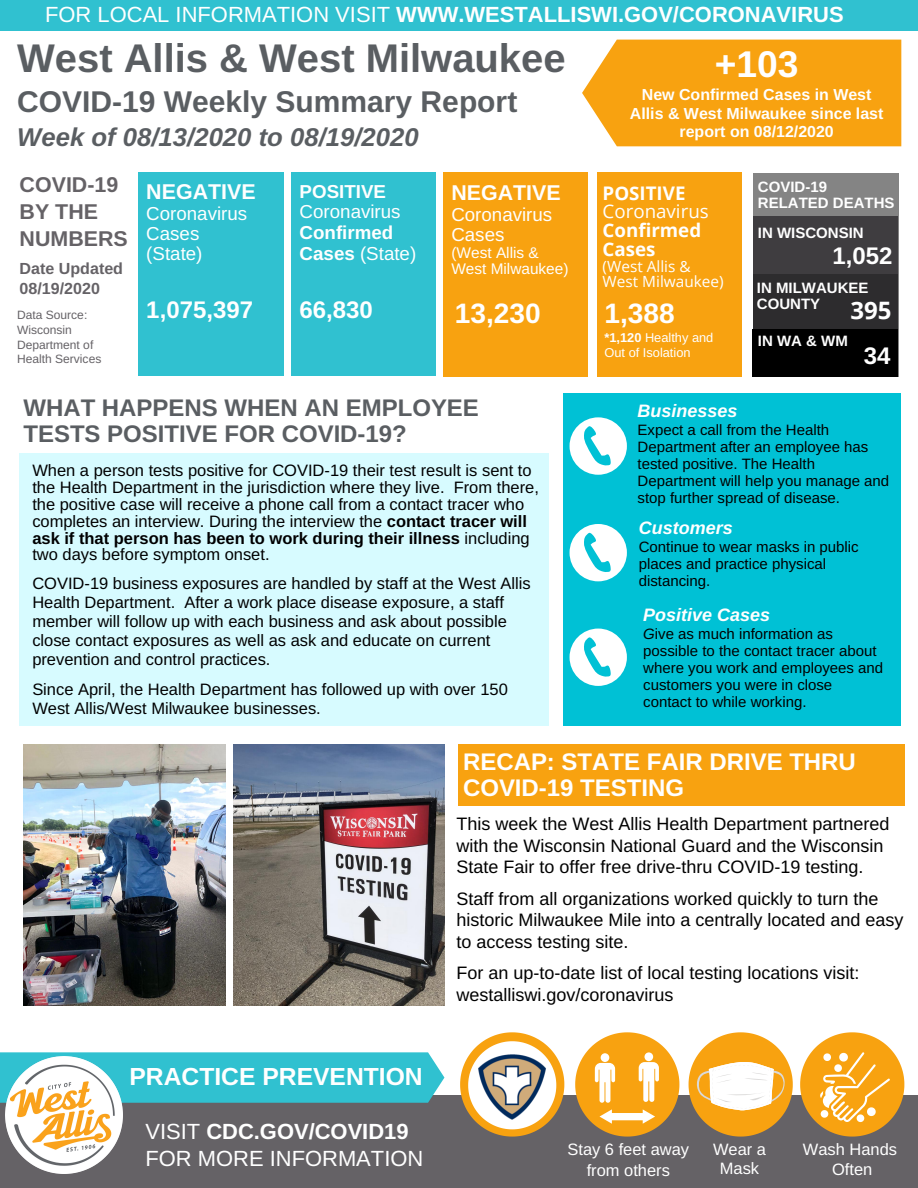
<style>
.page{position:relative;width:918px;height:1188px;background:#fff}
.page>*{position:absolute;margin:0;border:0;box-sizing:border-box;transform-origin:0 0}
.t1{font:700 40.05px "Arimo";color:#5a5e62}
.t2{font:700 37.2px "Arimo";color:#fff}
.t3{font:700 30px "Arimo";color:#5a5e62}
.t4{font:700 28.05px "Arimo";color:#fff}
.t5{font:italic 700 25.65px "Arimo";color:#5a5e62}
.t6{font:700 24.75px "Arimo";color:#fff}
.t7{font:700 24px/26.4px "Arimo";color:#fff}
.t8{font:700 24px/26.4px "Arimo";color:#5a5e62}
.t9{font:700 24px "Open Sans";color:#fff}
.t10{font:700 21.9px "Arimo";color:#fff}
.t11{font:21.9px/27.6px "Arimo";color:#fff}
.t12{font:700 21.45px/26.8px "Arimo";color:#656266}
.t13{font:700 21.45px "Arimo";color:#fff}
.t14{font:18.75px/20.4px "Arimo";color:#fff}
.t15{font:700 18.75px/20.5px "Arimo";color:#fff}
.t16{font:700 18.75px/18.8px "Open Sans";color:#fff}
.t17{font:18.75px "Open Sans";color:#fff}
.t18{font:18px/21.5px "Arimo";color:#000}
.t19{font:italic 700 18px "Arimo";color:#fff}
.t20{font:16.5px/17px "Arimo";color:#000}
.t21{font:16.5px/20.7px "Arimo";color:#fff;text-align:center}
.t22{font:700 16.05px/20.1px "Arimo";color:#656266}
.t23{font:700 15.9px/18.5px "Arimo";color:#fff;text-align:center}
.t24{font:15.45px/15.3px "Open Sans";color:#fff}
.t25{font:15.45px/16px "Arimo";color:#fff}
.t26{font:15px/17px "Arimo";color:#000}
.t27{font:700 15px/16.4px "Arimo";color:#fff}
.t28{font:12.75px/15.9px "Arimo";color:#fff}
.t29{font:12px/14.7px "Arimo";color:#656266}
.s1{font-weight:400}
.s2{font-weight:700}
.s3{font-style:italic}
</style>
<div class="page">
<div style="left:0;top:0;width:918px;height:30px;background:#30c1d0"></div>
<div style="left:582px;top:40px;width:319px;height:106px;background:#f8a210"></div>
<div style="left:138px;top:172px;width:146px;height:204px;background:#30c1d0"></div>
<div style="left:291px;top:172px;width:144px;height:204px;background:#30c1d0"></div>
<div style="left:443px;top:172px;width:145px;height:205px;background:#f8a210"></div>
<div style="left:597px;top:172px;width:144px;height:205px;background:#f8a210"></div>
<div style="left:0;top:1095px;width:918px;height:93px;background:#656266"></div>
<div style="left:0;top:1052px;width:444px;height:51px;background:#30c1d0"></div>
<svg style="left:800px;top:1032px;width:104px;height:105px"></svg>
<svg style="left:575px;top:1032px;width:104px;height:105px"></svg>
<div style="left:753px;top:173px;width:145px;height:204px;background:#848484"></div>
<div style="left:753px;top:216px;width:145px;height:60px;background:#3f3d40"></div>
<img style="left:6px;top:1057px;width:117px;height:117px">
<svg style="left:470px;top:1032px;width:84px;height:105px"></svg>
<img style="left:460px;top:1053px;width:105px;height:73px">
<svg style="left:689px;top:1032px;width:104px;height:105px"></svg>
<div style="left:753px;top:274px;width:144px;height:56px;background:#2d2c2e"></div>
<div style="left:753px;top:329px;width:145px;height:48px;background:#000"></div>
<div style="left:563px;top:393px;width:337px;height:333px;background:#00c1d5"></div>
<div style="left:458px;top:744px;width:446px;height:61px;background:#f8a210"></div>
<img style="left:234px;top:744px;width:210px;height:261px">
<img style="left:23px;top:744px;width:203px;height:261px">
<div style="left:20px;top:453px;width:529px;height:273px;background:#d7fbff"></div>
<svg style="left:570px;top:417px;width:57px;height:58px"></svg>
<svg style="left:570px;top:524px;width:57px;height:57px"></svg>
<svg style="left:570px;top:629px;width:57px;height:57px"></svg>
<h3 class="t10" style="left:45px;top:3px;width:800px"><span class="s1">FOR LOCAL INFORMATION VISIT</span> WWW.WESTALLISWI.GOV/CORONAVIRUS</h3>
<h2 class="t2" style="left:715px;top:43px;width:85px">+103</h2>
<p class="t23" style="left:630px;top:86px;width:255px">New Confirmed Cases in West<br>Allis &amp; West Milwaukee since last report on 08/12/2020</p>
<h1 class="t1" style="left:17px;top:36px;width:550px">West Allis &amp; West Milwaukee</h1>
<h3 class="t3" style="left:17px;top:85px;width:502px">COVID-19 Weekly Summary Report</h3>
<h3 class="t5" style="left:17px;top:123px;width:403px">Week of 08/13/2020 to 08/19/2020</h3>
<h3 class="t12" style="left:20px;top:171px;width:110px">COVID-19<br>BY THE<br>NUMBERS</h3>
<p class="t22" style="left:20px;top:258px;width:105px">Date Updated<br>08/19/2020</p>
<p class="t29" style="left:17px;top:308px;width:86px">Data Source:<br>Wisconsin<br>Department of<br>Health Services</p>
<h3 class="t13" style="left:146px;top:179px;width:111px">NEGATIVE</h3>
<p class="t14" style="left:146px;top:203px;width:102px">Coronavirus<br>Cases (State)</p>
<h3 class="t7" style="left:146px;top:296px;width:108px">1,075,397</h3>
<p class="t15" style="left:300px;top:181px;width:88px">POSITIVE</p>
<p class="t14" style="left:300px;top:202px;width:103px">Coronavirus</p>
<p class="t15" style="left:300px;top:222px;width:118px">Confirmed<br>Cases <span class="s1">(State)</span></p>
<h3 class="t7" style="left:300px;top:296px;width:75px">66,830</h3>
<h3 class="t13" style="left:451px;top:180px;width:111px">NEGATIVE</h3>
<p class="t14" style="left:451px;top:204px;width:102px">Coronavirus<br>Cases</p>
<p class="t25" style="left:451px;top:245px;width:119px">(West Allis &amp;<br>West Milwaukee)</p>
<h3 class="t4" style="left:455px;top:298px;width:87px">13,230</h3>
<h3 class="t8" style="left:23px;top:395px;width:457px">WHAT HAPPENS WHEN AN EMPLOYEE<br>TESTS POSITIVE FOR COVID-19?</h3>
<p class="t20" style="left:32px;top:462px;width:508px">When a person tests positive for COVID-19 their test result is sent to the Health Department in the jurisdiction where they live. From there, the positive case will receive a phone call from a contact tracer who completes an interview. During the interview the <span class="s2">contact tracer will ask if that person has been to work during their illness</span> including two days before symptom onset.</p>
<p class="t20" style="left:32px;top:573px;width:500px;line-height:19.2px">COVID-19 business exposures are handled by staff at the West Allis Health Department. After a work place disease exposure, a staff member will follow up with each business and ask about possible close contact exposures as well as ask and educate on current prevention and control practices.</p>
<p class="t20" style="left:32px;top:679px;width:477px;line-height:19.2px">Since April, the Health Department has followed up with over 150<br>West Allis/West Milwaukee businesses.</p>
<p class="t27" style="left:758px;top:178px;width:138px">COVID-19<br>RELATED DEATHS</p>
<p class="t16" style="left:603px;top:183px;width:84px">POSITIVE</p>
<p class="t17" style="left:603px;top:198px;width:108px">Coronavirus</p>
<p class="t16" style="left:603px;top:221px;width:100px">Confirmed<br>Cases</p>
<p class="t24" style="left:603px;top:258px;width:123px">(West Allis &amp;<br>West Milwaukee)</p>
<p class="t27" style="left:758px;top:224px;width:107px">IN WISCONSIN</p>
<h3 class="t7" style="left:832px;top:243px;width:62px">1,052</h3>
<p class="t27" style="left:757px;top:279px;width:113px">IN MILWAUKEE<br>COUNTY</p>
<h3 class="t9" style="left:850px;top:294px;width:43px">395</h3>
<h3 class="t7" style="left:864px;top:342px;width:28px">34</h3>
<h3 class="t4" style="left:604px;top:298px;width:72px">1,388</h3>
<p class="t28" style="left:604px;top:329px;width:110px"><span class="s2">*1,120</span> Healthy and<br>Out of Isolation</p>
<p class="t27" style="left:758px;top:332px;width:91px">IN WA &amp; WM</p>
<p class="t19" style="left:638px;top:401px;width:102px">Businesses</p>
<p class="t26" style="left:638px;top:421px;width:253px">Expect a call from the Health<br>Department after an employee has tested positive. The Health<br>Department will help you manage and stop further spread of disease.</p>
<p class="t19" style="left:639px;top:518px;width:96px">Customers</p>
<p class="t26" style="left:639px;top:539px;width:221px">Continue to wear masks in public places and practice physical distancing.</p>
<p class="t19" style="left:643px;top:605px;width:129px">Positive Cases</p>
<p class="t26" style="left:643px;top:625px;width:241px"><span class="s3">G</span>ive as much information as possible to the contact tracer about where you work and employees and customers you were in close contact to while working.</p>
<h3 class="t6" style="left:129px;top:1063px;width:295px">PRACTICE PREVENTION</h3>
<h3 class="t11" style="left:145px;top:1117px;width:279px">VISIT <span class="s2">CDC.GOV/COVID19<br></span>FOR MORE INFORMATION</h3>
<h3 class="t7" style="left:463px;top:748px;width:394px">RECAP: STATE FAIR DRIVE THRU<br>COVID-19 TESTING</h3>
<p class="t18" style="left:456px;top:814px;width:435px">This week the West Allis Health Department partnered with the Wisconsin National Guard and the Wisconsin<br>State Fair to offer free drive-thru COVID-19 testing.</p>
<p class="t18" style="left:456px;top:888px;width:449px">Staff from all organizations worked quickly to turn the historic Milwaukee Mile into a centrally located and easy to access testing site.</p>
<p class="t18" style="left:456px;top:962px;width:405px">For an up-to-date list of local testing locations visit: westalliswi.gov/coronavirus</p>
<p class="t21" style="left:567px;top:1139px;width:123px">Stay 6 feet away from others</p>
<p class="t21" style="left:803px;top:1139px;width:96px">Wash Hands<br>Often</p>
<p class="t21" style="left:713px;top:1140px;width:55px;line-height:18.6px">Wear a<br>Mask</p>
</div>
